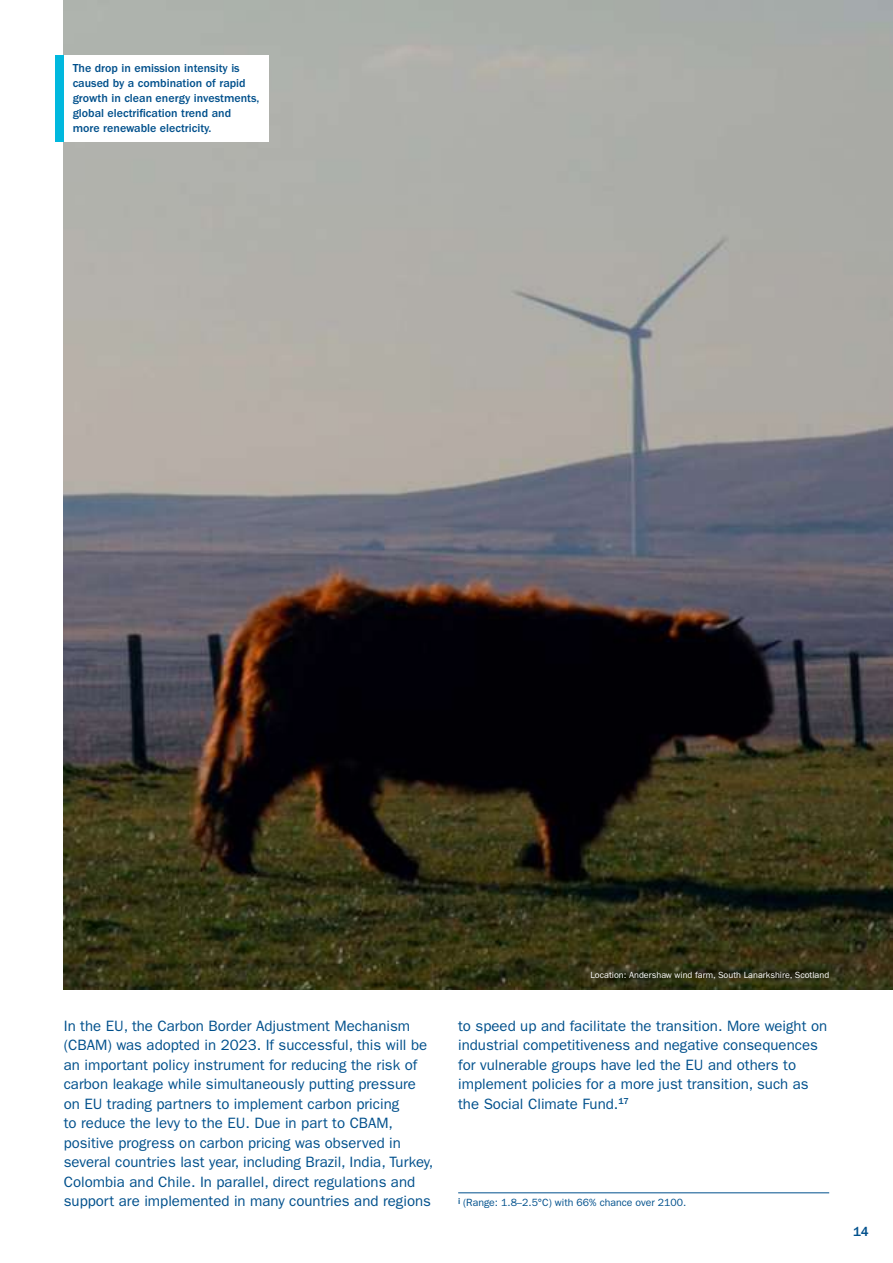
<style>
.page{position:relative;width:893px;height:1263px;background:#fff}
.page>*{position:absolute;margin:0;border:0;box-sizing:border-box;transform-origin:0 0}
.t1{font:15px/19.5px "ITC Franklin Gothic Std";color:#00508c}
.t2{font:500 13.5px "ITC Franklin Gothic Std";color:#00508c}
.t3{font:500 12px/15px "ITC Franklin Gothic Std";color:#00508c}
.t4{font:10.5px "ITC Franklin Gothic Std";color:#00508c}
.t5{font:9px "ITC Franklin Gothic Std";color:#fff}
</style>
<div class="page">
<img style="left:64px;top:0;width:829px;height:990px">
<div style="left:64px;top:55px;width:204px;height:87px;background:#fff"></div>
<div style="left:56px;top:55px;width:8px;height:87px;background:#00b8de"></div>
<hr style="left:458px;top:1192px;width:371px;height:1px;background:#00508c">
<p class="t3" style="left:73px;top:60px;width:188px">The drop in emission intensity is caused by a combination of rapid growth in clean energy investments, global electrification trend and more renewable electricity.</p>
<p class="t5" style="left:590px;top:970px;width:240px">Location: Andershaw wind farm, South Lanarkshire, Scotland</p>
<p class="t1" style="left:64px;top:1016px;width:371px">In the EU, the Carbon Border Adjustment Mechanism (CBAM) was adopted in 2023. If successful, this will be an important policy instrument for reducing the risk of carbon leakage while simultaneously putting pressure on EU trading partners to implement carbon pricing<br>to reduce the levy to the EU. Due in part to CBAM, positive progress on carbon pricing was observed in several countries last year, including Brazil, India, Turkey, Colombia and Chile. In parallel, direct regulations and support are implemented in many countries and regions</p>
<p class="t1" style="left:458px;top:1016px;width:370px">to speed up and facilitate the transition. More weight on industrial competitiveness and negative consequences for vulnerable groups have led the EU and others to implement policies for a more just transition, such as the Social Climate Fund.<sup>17</sup></p>
<p class="t4" style="left:458px;top:1197px;width:230px"><sup>i</sup> (Range: 1.8–2.5°C) with 66% chance over 2100.</p>
<p class="t2" style="left:853px;top:1224px;width:17px">14</p>
</div>
